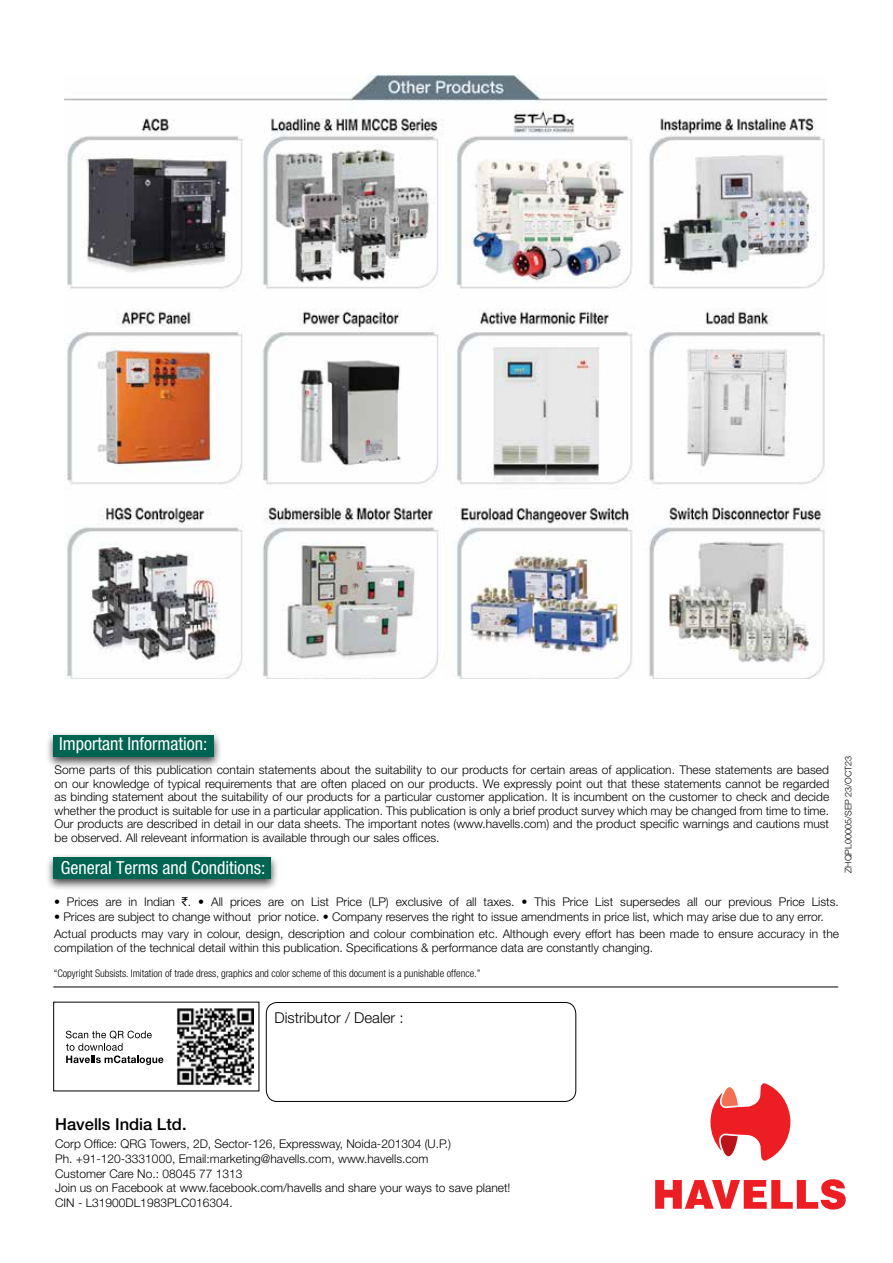
<style>
.page{position:relative;width:893px;height:1263px;background:#fff}
.page>*{position:absolute;margin:0;border:0;box-sizing:border-box;transform-origin:0 0}
.t1{font:condensed 18px "Helvetica Neue LT Std";color:#fff}
.t2{font:500 16.5px "Helvetica Neue LT Pro";color:#000}
.t3{font:300 15px "Helvetica Neue LT Std";color:#000}
.t4{font:300 12px/13.5px "Helvetica Neue LT Std";color:#000}
.t5{font:300 condensed 10.5px "Helvetica Neue LT Std";color:#000}
.t6{font:300 9px "Helvetica Neue LT Std";color:#000}
.s1{font-family:"Rupee Foradian";font-weight:400}
</style>
<div class="page">
<svg style="left:655px;top:1179px;width:191px;height:30px"></svg>
<svg style="left:710px;top:1083px;width:80px;height:78px"></svg>
<div style="left:266px;top:1002px;width:310px;height:100px;border:1px solid #000;border-radius:11px"></div>
<hr style="left:53px;top:986px;width:785px;height:1px;background:#000">
<svg style="left:66px;top:1031px;width:97px;height:34px"></svg>
<img style="left:177px;top:1008px;width:76px;height:77px">
<div style="left:45px;top:731px;width:177px;height:38px;background:#000;opacity:.75"></div>
<div style="left:54px;top:735px;width:160px;height:21px;background:#006452"></div>
<div style="left:45px;top:853px;width:234px;height:38px;background:#000;opacity:.75"></div>
<div style="left:54px;top:857px;width:217px;height:22px;background:#006452"></div>
<img style="left:65px;top:75px;width:762px;height:603px">
<h1 class="t1" style="left:59px;top:733px;width:150px">Important Information:</h1>
<p class="t4" style="left:55px;top:763px;width:776px;text-align:justify">Some parts of this publication contain statements about the suitability to our products for certain areas of application. These statements are based on our knowledge of typical requirements that are often placed on our products. We expressly point out that these statements cannot be regarded as binding statement about the suitability of our products for a particular customer application. It is incumbent on the customer to check and decide whether the product is suitable for use in a particular application. This publication is only a brief product survey which may be changed from time to time.<br>Our products are described in detail in our data sheets. The important notes (www.havells.com) and the product specific warnings and cautions must be observed. All releveant information is available through our sales offices.</p>
<h1 class="t1" style="left:61px;top:857px;width:206px">General Terms and Conditions:</h1>
<p class="t6" style="left:843px;top:873px;width:118px;rotate:-90deg">ZHQPL00005/SEP 23/OCT23</p>
<p class="t4" style="left:54px;top:895px;width:786px">• Prices are in Indian <span class="s1">`</span>. • All prices are on List Price (LP) exclusive of all taxes. • This Price List supersedes all our previous Price Lists.</p>
<p class="t4" style="left:54px;top:907px;width:786px;line-height:17.4px">• Prices are subject to change without prior notice. • Company reserves the right to issue amendments in price list, which may arise due to any error.<br>Actual products may vary in colour, design, description and colour combination etc. Although every effort has been made to ensure accuracy in the</p>
<p class="t4" style="left:54px;top:941px;width:601px">compilation of the technical detail within this publication. Specifications &amp; performance data are constantly changing.</p>
<p class="t5" style="left:54px;top:967px;width:428px">“Copyright Subsists. Imitation of trade dress, graphics and color scheme of this document is a punishable offence.”</p>
<p class="t3" style="left:274px;top:1008px;width:131px">Distributor / Dealer :</p>
<h2 class="t2" style="left:55px;top:1114px;width:133px">Havells India Ltd.</h2>
<p class="t4" style="left:55px;top:1136px;width:457px;line-height:14.7px">Corp Office: QRG Towers, 2D, Sector-126, Expressway, Noida-201304 (U.P.)<br>Ph. +91-120-3331000, Email:marketing@havells.com, www.havells.com<br>Customer Care No.: 08045 77 1313<br>Join us on Facebook at www.facebook.com/havells and share your ways to save planet!<br>CIN - L31900DL1983PLC016304.</p>
</div>
